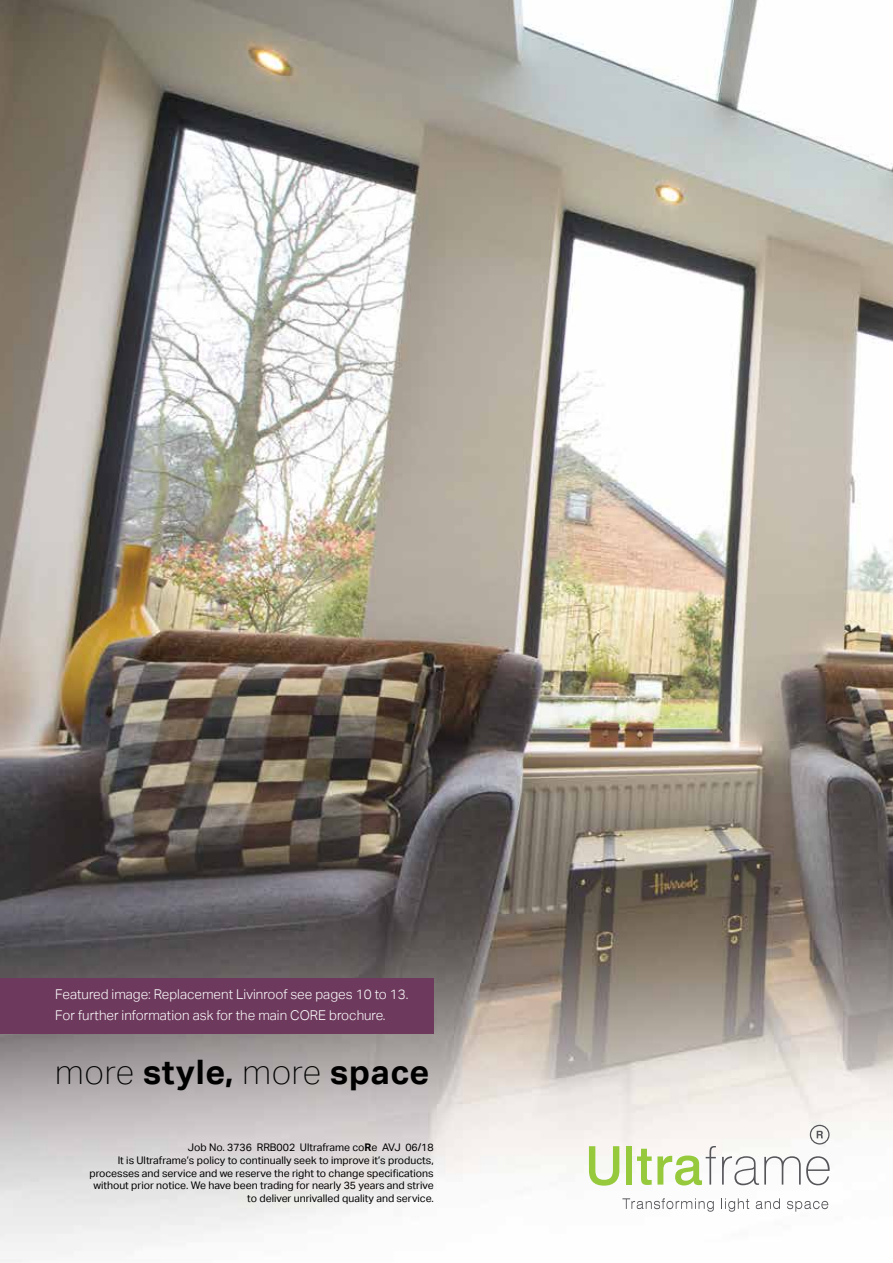
<style>
.page{position:relative;width:893px;height:1263px;background:#fff}
.page>*{position:absolute;margin:0;border:0;box-sizing:border-box;transform-origin:0 0}
.t1{font:700 33.75px "Aktiv Grotesk";letter-spacing:.02em;color:#000}
.t2{font:300 13.5px/21px "Aktiv Grotesk";color:#fff}
.t3{font:10.5px/12.6px "Aktiv Grotesk";color:#000;text-align:right}
.s1{font-weight:100}
.s2{font-weight:700}
</style>
<div class="page">
<img style="left:0;top:0;width:893px;height:1262px">
<svg style="left:622px;top:1198px;width:92px;height:14px"></svg>
<svg style="left:721px;top:1198px;width:28px;height:14px"></svg>
<svg style="left:756px;top:1198px;width:24px;height:11px"></svg>
<svg style="left:787px;top:1201px;width:41px;height:11px"></svg>
<svg style="left:589px;top:1146px;width:30px;height:40px"></svg>
<div style="left:626px;top:1146px;width:6px;height:38px;background:#96c93c"></div>
<svg style="left:637px;top:1146px;width:79px;height:39px"></svg>
<svg style="left:722px;top:1156px;width:108px;height:29px"></svg>
<svg style="left:810px;top:1125px;width:19px;height:19px"></svg>
<div style="left:0;top:978px;width:434px;height:55px;background:#6d3a5d"></div>
<p class="t2" style="left:55px;top:984px;width:355px">Featured image: Replacement Livinroof see pages 10 to 13.<br>For further information ask for the main CORE brochure.</p>
<h1 class="t1" style="left:55px;top:1053px;width:376px"><span class="s1">more</span> style, <span class="s1">more</span> space</h1>
<p class="t3" style="left:89px;top:1141px;width:346px">Job No. 3736 RRB002 Ultraframe co<span class="s2">R</span>e AVJ 06/18<br>It is Ultraframe’s policy to continually seek to improve it’s products, processes and service and we reserve the right to change specifications without prior notice. We have been trading for nearly 35 years and strive to deliver unrivalled quality and service.</p>
</div>
